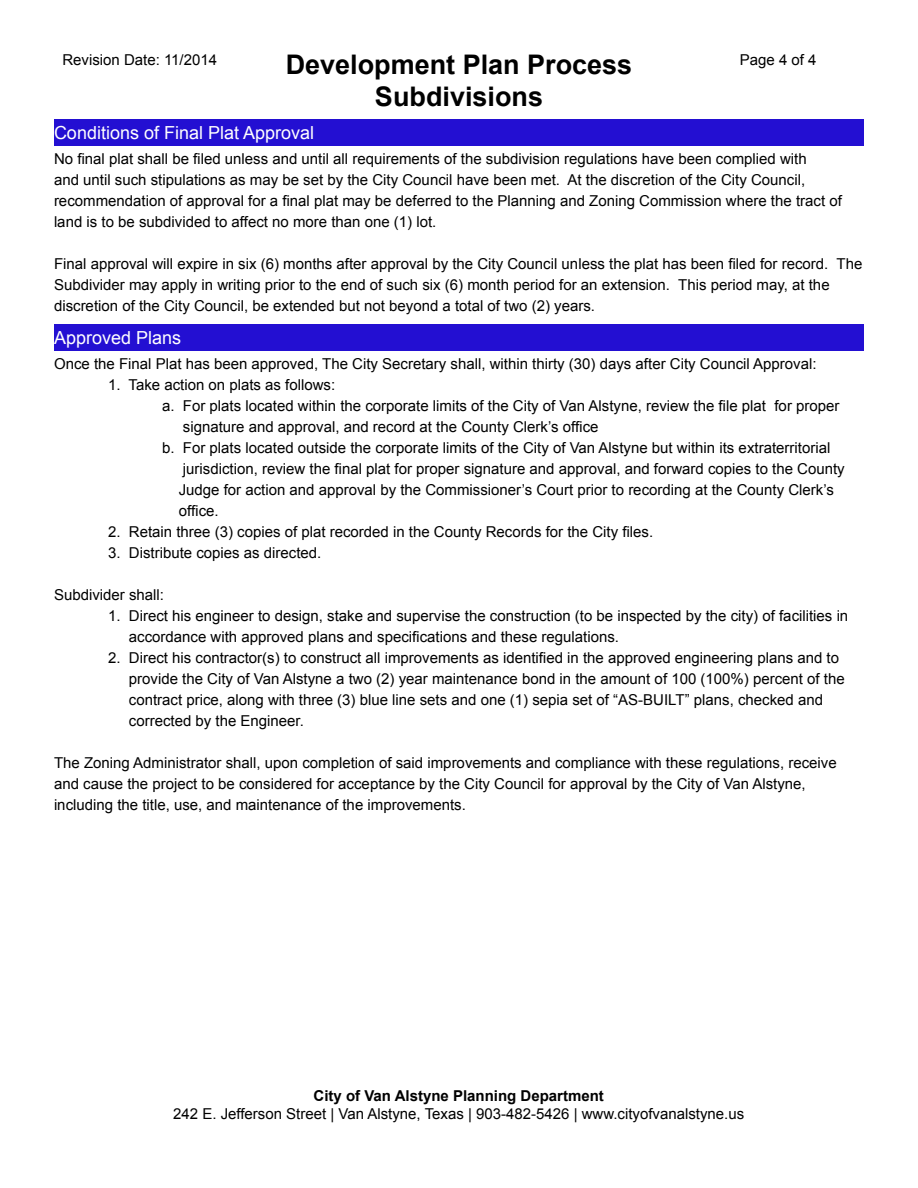
<style>
.page{position:relative;width:918px;height:1188px;background:#fff}
.page>*{position:absolute;margin:0;border:0;box-sizing:border-box;transform-origin:0 0}
.t1{font:700 27px/32.4px "Arial";color:#000;text-align:center}
.t2{font:18px "Arial";color:#fff}
.t3{font:15px/21px "Arial";color:#000}
.t4{font:700 15px "Arial";color:#000}
</style>
<div class="page">
<div style="left:54px;top:119px;width:810px;height:27px;background:#230fd2"></div>
<div style="left:54px;top:324px;width:810px;height:26px;background:#230fd2"></div>
<p class="t3" style="left:62px;top:49px;width:156px">Revision Date: 11/2014</p>
<p class="t3" style="left:740px;top:49px;width:78px">Page 4 of 4</p>
<h1 class="t1" style="left:286px;top:48px;width:348px">Development Plan Process<br>Subdivisions</h1>
<p class="t2" style="left:54px;top:120px;width:262px">Conditions of Final Plat Approval</p>
<p class="t3" style="left:54px;top:148px;width:789px">No final plat shall be filed unless and until all requirements of the subdivision regulations have been complied with<br>and until such stipulations as may be set by the City Council have been met. At the discretion of the City Council, recommendation of approval for a final plat may be deferred to the Planning and Zoning Commission where the tract of land is to be subdivided to affect no more than one (1) lot.</p>
<p class="t3" style="left:54px;top:253px;width:810px">Final approval will expire in six (6) months after approval by the City Council unless the plat has been filed for record. The<br>Subdivider may apply in writing prior to the end of such six (6) month period for an extension. This period may, at the discretion of the City Council, be extended but not beyond a total of two (2) years.</p>
<p class="t2" style="left:54px;top:325px;width:129px">Approved Plans</p>
<p class="t3" style="left:54px;top:353px;width:764px">Once the Final Plat has been approved, The City Secretary shall, within thirty (30) days after City Council Approval:</p>
<p class="t3" style="left:108px;top:374px;width:229px">1. Take action on plats as follows:</p>
<p class="t3" style="left:162px;top:395px;width:679px">a. For plats located within the corporate limits of the City of Van Alstyne, review the file plat for proper</p>
<p class="t3" style="left:183px;top:416px;width:417px">signature and approval, and record at the County Clerk’s office</p>
<p class="t3" style="left:162px;top:437px;width:670px">b. For plats located outside the corporate limits of the City of Van Alstyne but within its extraterritorial</p>
<p class="t3" style="left:183px;top:458px;width:663px">jurisdiction, review the final plat for proper signature and approval, and forward copies to the County</p>
<p class="t3" style="left:179px;top:479px;width:657px">Judge for action and approval by the Commissioner’s Court prior to recording at the County Clerk’s</p>
<p class="t3" style="left:179px;top:500px;width:42px">office.</p>
<p class="t3" style="left:108px;top:521px;width:547px">2. Retain three (3) copies of plat recorded in the County Records for the City files.</p>
<p class="t3" style="left:108px;top:542px;width:215px">3. Distribute copies as directed.</p>
<p class="t3" style="left:54px;top:584px;width:112px">Subdivider shall:</p>
<p class="t3" style="left:129px;top:605px;width:721px;text-indent:-21px">1. Direct his engineer to design, stake and supervise the construction (to be inspected by the city) of facilities in accordance with approved plans and specifications and these regulations.</p>
<p class="t3" style="left:129px;top:647px;width:717px;text-indent:-21px">2. Direct his contractor(s) to construct all improvements as identified in the approved engineering plans and to provide the City of Van Alstyne a two (2) year maintenance bond in the amount of 100 (100%) percent of the contract price, along with three (3) blue line sets and one (1) sepia set of “AS-BUILT” plans, checked and corrected by the Engineer.</p>
<p class="t3" style="left:54px;top:752px;width:784px">The Zoning Administrator shall, upon completion of said improvements and compliance with these regulations, receive and cause the project to be considered for acceptance by the City Council for approval by the City of Van Alstyne, including the title, use, and maintenance of the improvements.</p>
<p class="t4" style="left:314px;top:1085px;width:292px">City of Van Alstyne Planning Department</p>
<p class="t3" style="left:173px;top:1103px;width:573px">242 E. Jefferson Street | Van Alstyne, Texas | 903-482-5426 | www.cityofvanalstyne.us</p>
</div>
